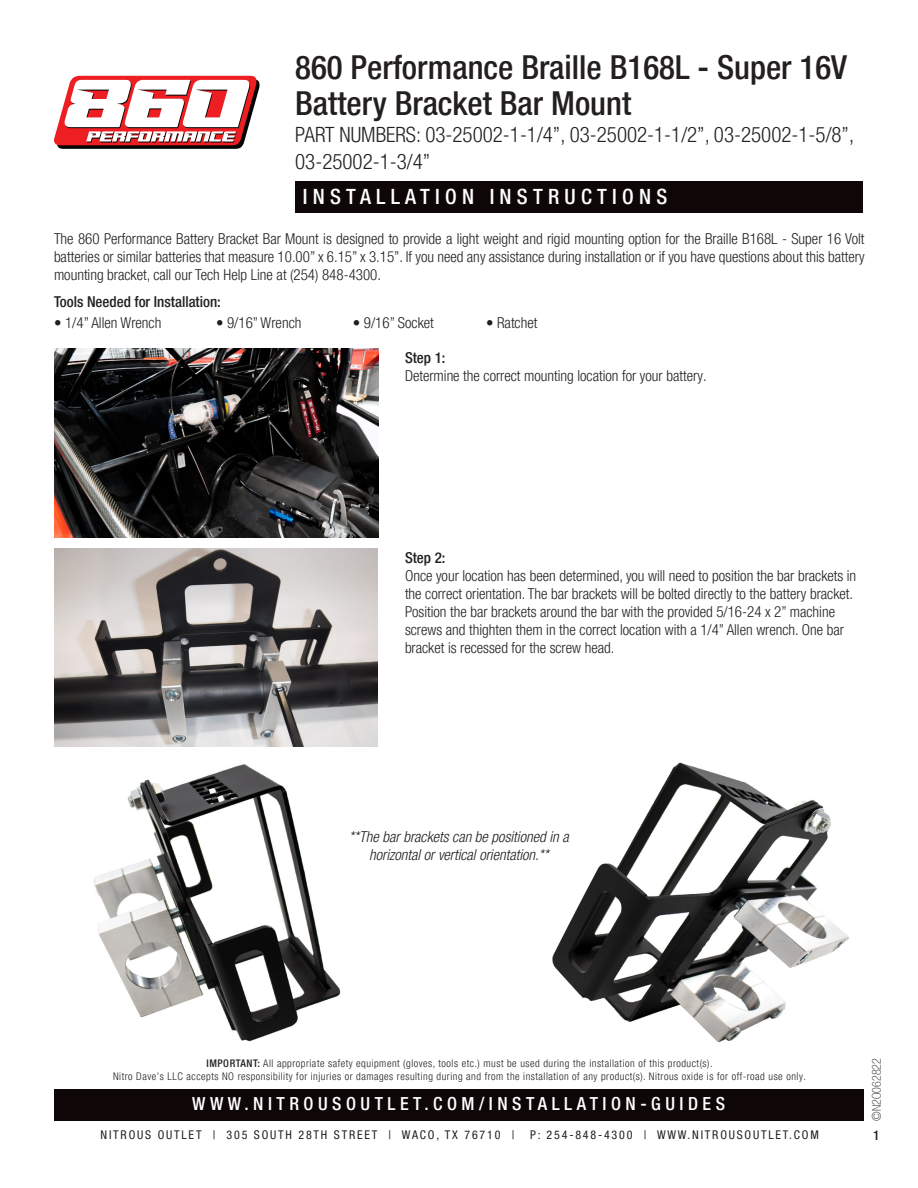
<style>
.page{position:relative;width:918px;height:1188px;background:#fff}
.page>*{position:absolute;margin:0;border:0;box-sizing:border-box;transform-origin:0 0}
.t1{font:500 condensed 33px/36px "Helvetica Neue LT Pro";color:#231f20}
.t2{font:300 condensed 21px/27px "Helvetica Neue LT Pro";color:#231f20}
.t3{font:500 condensed 21px "Helvetica Neue LT Pro";letter-spacing:.25em;color:#fff}
.t4{font:500 condensed 18px "Helvetica Neue LT Pro";letter-spacing:.25em;color:#fff}
.t5{font:300 condensed 15px/18px "Helvetica Neue LT Pro";color:#231f20;text-align:justify}
.t6{font:italic 300 condensed 15px/18px "Helvetica Neue LT Pro";color:#231f20;text-align:center}
.t7{font:500 condensed 15px "Helvetica Neue LT Pro";color:#231f20}
.t8{font:500 condensed 13.5px "Helvetica Neue LT Pro";color:#231f20}
.t9{font:condensed 12px "Helvetica Neue LT Pro";letter-spacing:.15em;color:#231f20}
.t10{font:100 condensed 12px "Helvetica Neue LT Pro";color:#231f20}
.t11{font:300 condensed 10.5px/13.5px "Helvetica Neue LT Pro";letter-spacing:.05em;color:#231f20;text-align:center}
.s1{font-weight:500}
</style>
<div class="page">
<svg style="left:54px;top:76px;width:206px;height:73px"></svg>
<div style="left:295px;top:182px;width:567px;height:31px;background:#0e0607"></div>
<div style="left:54px;top:1089px;width:810px;height:32px;background:#0e0607"></div>
<img style="left:55px;top:348px;width:324px;height:189px">
<img style="left:54px;top:548px;width:324px;height:199px">
<img style="left:94px;top:764px;width:247px;height:278px">
<img style="left:552px;top:762px;width:297px;height:281px">
<h1 class="t1" style="left:295px;top:49px;width:553px">860 Performance Braille B168L - Super 16V<br>Battery Bracket Bar Mount</h1>
<h2 class="t2" style="left:295px;top:121px;width:560px">PART NUMBERS: 03-25002-1-1/4”, 03-25002-1-1/2”, 03-25002-1-5/8”,<br>03-25002-1-3/4”</h2>
<h2 class="t3" style="left:303px;top:184px;width:366px">INSTALLATION INSTRUCTIONS</h2>
<p class="t5" style="left:54px;top:230px;width:812px">The 860 Performance Battery Bracket Bar Mount is designed to provide a light weight and rigid mounting option for the Braille B168L - Super 16 Volt batteries or similar batteries that measure 10.00” x 6.15” x 3.15”. If you need any assistance during installation or if you have questions about this battery mounting bracket, call our Tech Help Line at (254) 848-4300.</p>
<p class="t7" style="left:54px;top:293px;width:168px">Tools Needed for Installation:</p>
<p class="t5" style="left:54px;top:314px;width:109px">• 1/4” Allen Wrench</p>
<p class="t5" style="left:216px;top:314px;width:87px">• 9/16” Wrench</p>
<p class="t5" style="left:353px;top:314px;width:82px">• 9/16” Socket</p>
<p class="t5" style="left:486px;top:314px;width:53px">• Ratchet</p>
<p class="t7" style="left:405px;top:349px;width:42px">Step 1:</p>
<p class="t5" style="left:405px;top:367px;width:303px">Determine the correct mounting location for your battery.</p>
<p class="t7" style="left:405px;top:549px;width:42px">Step 2:</p>
<p class="t5" style="left:405px;top:567px;width:453px;text-align:left">Once your location has been determined, you will need to position the bar brackets in the correct orientation. The bar brackets will be bolted directly to the battery bracket.<br>Position the bar brackets around the bar with the provided 5/16-24 x 2” machine screws and thighten them in the correct location with a 1/4” Allen wrench. One bar bracket is recessed for the screw head.</p>
<p class="t6" style="left:349px;top:828px;width:221px">**The bar brackets can be positioned in a horizontal or vertical orientation.**</p>
<p class="t11" style="left:113px;top:1056px;width:694px"><span class="s1">IMPORTANT:</span> All appropriate safety equipment (gloves, tools etc.) must be used during the installation of this product(s).<br>Nitro Dave’s LLC accepts NO responsibility for injuries or damages resulting during and from the installation of any product(s). Nitrous oxide is for off-road use only.</p>
<p class="t4" style="left:192px;top:1093px;width:534px">WWW.NITROUSOUTLET.COM/INSTALLATION-GUIDES</p>
<p class="t9" style="left:101px;top:1128px;width:415px">NITROUS OUTLET | 305 SOUTH 28TH STREET | WACO, TX 76710 |</p>
<p class="t9" style="left:530px;top:1128px;width:290px">P: 254-848-4300 | WWW.NITROUSOUTLET.COM</p>
<p class="t10" style="left:870px;top:1121px;width:64px;rotate:-90deg">©N2O062822</p>
<p class="t8" style="left:873px;top:1127px;width:8px">1</p>
</div>
